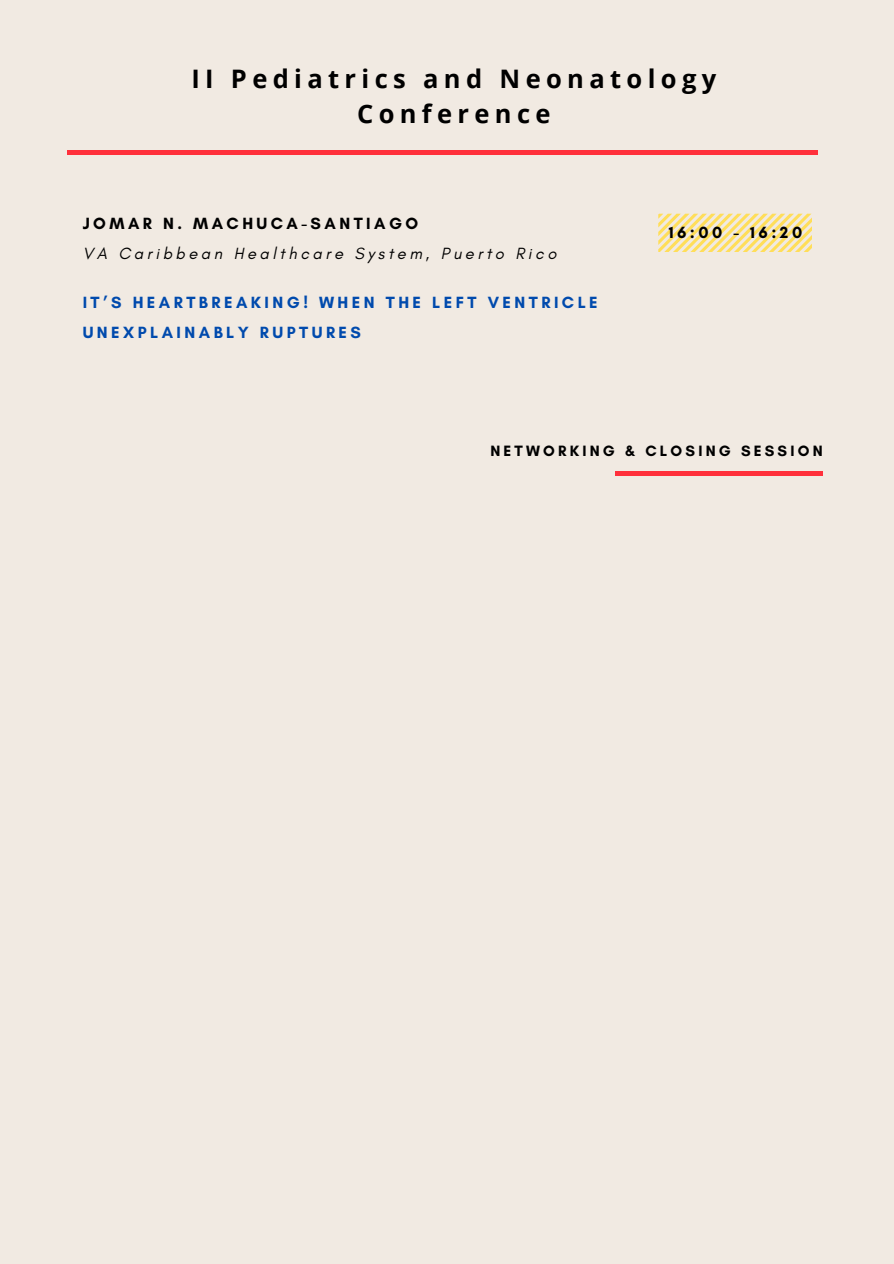
<style>
.page{position:relative;width:894px;height:1264px;background:#fff}
.page>*{position:absolute;margin:0;border:0;box-sizing:border-box;transform-origin:0 0}
.t1{font:700 25.5px/34.8px "Open Sans";letter-spacing:.21em;color:#000;text-align:center}
.t2{font:700 16.5px/30.3px "Glacial Indifference";letter-spacing:.21em;color:#004aad}
.t3{font:italic 16.5px "Glacial Indifference";letter-spacing:.21em;color:#000}
.t4{font:700 16.5px "Glacial Indifference";letter-spacing:.21em;color:#000}
.t5{font:700 15.3px "Glacial Indifference";letter-spacing:.21em;color:#000}
</style>
<div class="page">
<div style="left:0;top:0;width:893px;height:1263px;background:#f1eae2"></div>
<hr style="left:67px;top:151px;width:750px;height:3px;background:#ff303b">
<hr style="left:615px;top:472px;width:207px;height:3px;background:#ff303b">
<svg style="left:658px;top:214px;width:153px;height:38px"></svg>
<h1 class="t1" style="left:191px;top:60px;width:526px">II Pediatrics and Neonatology<br>Conference</h1>
<p class="t4" style="left:83px;top:213px;width:337px">JOMAR N. MACHUCA-SANTIAGO</p>
<p class="t3" style="left:83px;top:243px;width:475px">VA Caribbean Healthcare System, Puerto Rico</p>
<p class="t2" style="left:83px;top:287px;width:516px">IT’S HEARTBREAKING! WHEN THE LEFT VENTRICLE<br>UNEXPLAINABLY RUPTURES</p>
<p class="t4" style="left:668px;top:223px;width:135px">16:00 - 16:20</p>
<p class="t5" style="left:490px;top:441px;width:333px">NETWORKING &amp; CLOSING SESSION</p>
</div>
